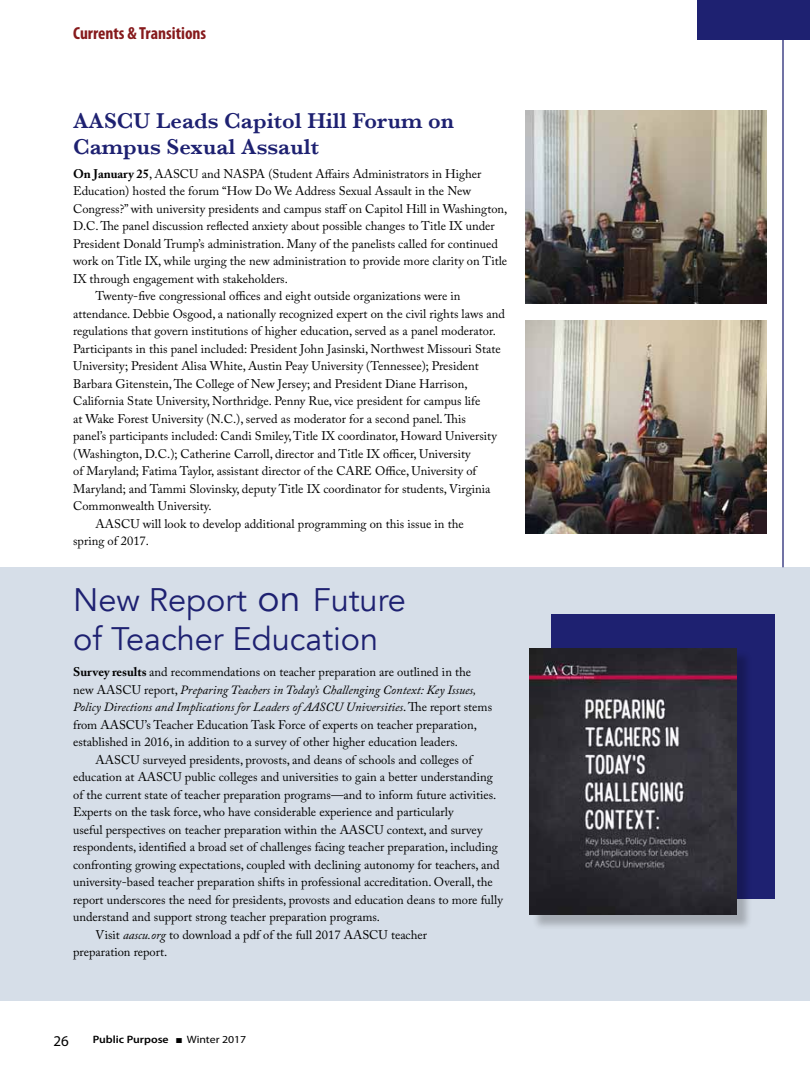
<style>
.page{position:relative;width:810px;height:1080px;background:#fff}
.page>*{position:absolute;margin:0;border:0;box-sizing:border-box;transform-origin:0 0}
.t1{font:32.5px/38.8px "Avenir";color:#1e2171}
.t2{font:600 22.5px/26.2px "Baskerville";color:#1e2171}
.t3{font:700 condensed 17.5px "Myriad Pro";color:#861a1c}
.t4{font:15px "Myriad Pro";color:#000}
.t5{font:12.5px "Adobe Caslon Pro";color:#000}
.t6{font:italic 12.5px "Adobe Caslon Pro";color:#000}
.t7{font:600 10.75px "Myriad Pro";color:#000;scale:1.11 1}
.s1{font-weight:700}
.s2{font-size:37.5px}
.s3{font-style:normal}
.s4{font-style:italic}
.s5{font-weight:400}
</style>
<div class="page">
<div style="left:0;top:567px;width:810px;height:434px;background:#d6dee8"></div>
<div style="left:698px;top:0;width:112px;height:39px;background:#1e2171"></div>
<img style="left:525px;top:110px;width:242px;height:193px">
<img style="left:525px;top:321px;width:242px;height:213px">
<div style="left:552px;top:614px;width:223px;height:284px;background:#1e2171"></div>
<div style="left:532px;top:650px;width:220px;height:281px;background:#000;opacity:.23"></div>
<img style="left:530px;top:648px;width:207px;height:267px">
<hr style="left:782px;top:39px;width:2px;height:528px;background:#1e2171">
<h3 class="t3" style="left:73px;top:23px;width:135px">Currents &amp; Transitions</h3>
<h2 class="t2" style="left:73px;top:107px;width:382px">AASCU Leads Capitol Hill Forum on<br>Campus Sexual Assault</h2>
<p class="t5" style="left:73px;top:166px;width:410px"><span class="s1">On January 25</span>, AASCU and NASPA (Student Affairs Administrators in Higher</p>
<p class="t5" style="left:73px;top:184px;width:400px">Education) hosted the forum “How Do We Address Sexual Assault in the New</p>
<p class="t5" style="left:73px;top:201px;width:436px">Congress?” with university presidents and campus staff on Capitol Hill in Washington,</p>
<p class="t5" style="left:73px;top:219px;width:423px">D.C. The panel discussion reflected anxiety about possible changes to Title IX under</p>
<p class="t5" style="left:73px;top:236px;width:426px">President Donald Trump’s administration. Many of the panelists called for continued</p>
<p class="t5" style="left:73px;top:254px;width:436px">work on Title IX, while urging the new administration to provide more clarity on Title</p>
<p class="t5" style="left:73px;top:271px;width:216px">IX through engagement with stakeholders.</p>
<p class="t5" style="left:96px;top:289px;width:366px">Twenty-five congressional offices and eight outside organizations were in</p>
<p class="t5" style="left:73px;top:306px;width:433px">attendance. Debbie Osgood, a nationally recognized expert on the civil rights laws and</p>
<p class="t5" style="left:73px;top:324px;width:424px">regulations that govern institutions of higher education, served as a panel moderator.</p>
<p class="t5" style="left:73px;top:341px;width:429px">Participants in this panel included: President John Jasinski, Northwest Missouri State</p>
<p class="t5" style="left:73px;top:359px;width:407px">University; President Alisa White, Austin Peay University (Tennessee); President</p>
<p class="t5" style="left:73px;top:376px;width:396px">Barbara Gitenstein, The College of New Jersey; and President Diane Harrison,</p>
<p class="t5" style="left:73px;top:394px;width:409px">California State University, Northridge. Penny Rue, vice president for campus life</p>
<p class="t5" style="left:73px;top:411px;width:394px">at Wake Forest University (N.C.), served as moderator for a second panel. This</p>
<p class="t5" style="left:73px;top:429px;width:425px">panel’s participants included: Candi Smiley, Title IX coordinator, Howard University</p>
<p class="t5" style="left:73px;top:446px;width:399px">(Washington, D.C.); Catherine Carroll, director and Title IX officer, University</p>
<p class="t5" style="left:73px;top:464px;width:405px">of Maryland; Fatima Taylor, assistant director of the CARE Office, University of</p>
<p class="t5" style="left:73px;top:481px;width:419px">Maryland; and Tammi Slovinsky, deputy Title IX coordinator for students, Virginia</p>
<p class="t5" style="left:73px;top:499px;width:140px">Commonwealth University.</p>
<p class="t5" style="left:96px;top:516px;width:370px">AASCU will look to develop additional programming on this issue in the</p>
<p class="t5" style="left:73px;top:534px;width:77px">spring of 2017.</p>
<h1 class="t1" style="left:73px;top:581px;width:334px">New Report <span class="s2">on</span> Future of Teacher Education</h1>
<p class="t5" style="left:73px;top:664px;width:400px"><span class="s1">Survey results</span> and recommendations on teacher preparation are outlined in the</p>
<p class="t6" style="left:73px;top:682px;width:405px"><span class="s3">new AASCU report,</span> Preparing Teachers in Today’s Challenging Context: Key Issues,</p>
<p class="t6" style="left:73px;top:699px;width:421px">Policy Directions and Implications for Leaders of AASCU Universities<span class="s3">. The report stems</span></p>
<p class="t5" style="left:73px;top:717px;width:405px">from AASCU’s Teacher Education Task Force of experts on teacher preparation,</p>
<p class="t5" style="left:73px;top:734px;width:386px">established in 2016, in addition to a survey of other higher education leaders.</p>
<p class="t5" style="left:96px;top:752px;width:378px">AASCU surveyed presidents, provosts, and deans of schools and colleges of</p>
<p class="t5" style="left:73px;top:769px;width:421px">education at AASCU public colleges and universities to gain a better understanding</p>
<p class="t5" style="left:73px;top:787px;width:425px">of the current state of teacher preparation programs—and to inform future activities.</p>
<p class="t5" style="left:73px;top:804px;width:382px">Experts on the task force, who have considerable experience and particularly</p>
<p class="t5" style="left:73px;top:822px;width:411px">useful perspectives on teacher preparation within the AASCU context, and survey</p>
<p class="t5" style="left:73px;top:839px;width:426px">respondents, identified a broad set of challenges facing teacher preparation, including</p>
<p class="t5" style="left:73px;top:857px;width:428px">confronting growing expectations, coupled with declining autonomy for teachers, and</p>
<p class="t5" style="left:73px;top:874px;width:421px">university-based teacher preparation shifts in professional accreditation. Overall, the</p>
<p class="t5" style="left:73px;top:892px;width:431px">report underscores the need for presidents, provosts and education deans to more fully</p>
<p class="t5" style="left:73px;top:909px;width:309px">understand and support strong teacher preparation programs.</p>
<p class="t5" style="left:96px;top:927px;width:333px">Visit <span class="s4">aascu.org</span> to download a pdf of the full 2017 AASCU teacher</p>
<p class="t5" style="left:73px;top:944px;width:96px">preparation report.</p>
<p class="t4" style="left:53px;top:1032px;width:17px">26</p>
<p class="t7" style="left:93px;top:1033px;width:140px">Public Purpose ■ <span class="s5">Winter 2017</span></p>
</div>
